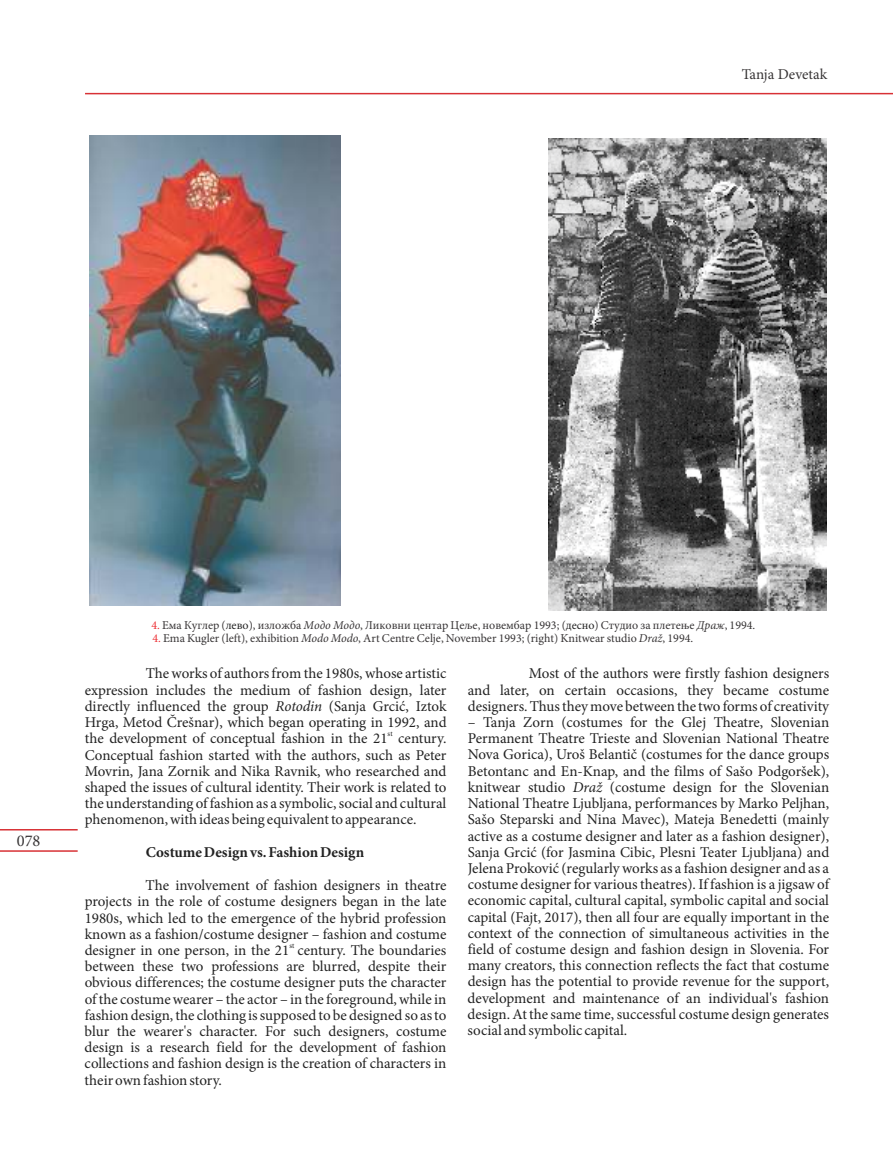
<style>
.page{position:relative;width:893px;height:1149px;background:#fff}
.page>*{position:absolute;margin:0;border:0;box-sizing:border-box;transform-origin:0 0}
.t1{font:16.5px "Minion Pro";color:#373435}
.t2{font:15px/16.2px "Minion Pro";color:#222;text-align:justify}
.t3{font:700 15px "Minion Pro";color:#222}
.t4{font:15px "Minion Pro";color:#373435}
.t5{font:12px "Minion Pro";color:#373435}
.t6{font:7.5px "Minion Pro";color:#222}
.s1{color:#ed3237}
.s2{color:#222}
.s3{font-style:italic}
</style>
<div class="page">
<hr style="left:0;top:828px;width:78px;height:2px;background:#d83135">
<hr style="left:0;top:850px;width:78px;height:1px;background:#d83135">
<hr style="left:85px;top:93px;width:808px;height:1px;background:#d83135">
<img style="left:548px;top:138px;width:279px;height:472px">
<img style="left:89px;top:136px;width:251px;height:469px">
<p class="t4" style="left:742px;top:68px;width:87px">Tanja Devetak</p>
<p class="t1" style="left:17px;top:833px;width:25px">078</p>
<p class="t5" style="left:151px;top:620px;width:605px"><span class="s1">4.</span> Ема Куглер (<span class="s2">лево</span>), изложба <span class="s3">Модо Модо</span>, Ликовни центар Цеље, новембар 1993; (<span class="s2">десно</span>) Студио за плетење <span class="s3">Драж</span>, 1994.</p>
<p class="t5" style="left:152px;top:633px;width:542px"><span class="s1">4.</span> Ema Kugler (left), exhibition <span class="s3">Modo Modo</span>, Art Centre Celje, November 1993; (right) Knitwear studio <span class="s3">Draž</span>, 1994.</p>
<p class="t2" style="left:85px;top:666px;width:363px;text-indent:61px">The works of authors from the 1980s, whose artistic expression includes the medium of fashion design, later directly influenced the group <span class="s3">Rotodin</span> (Sanja Grcić, Iztok Hrga, Metod Črešnar), which began operating in 1992, and</p>
<p class="t6" style="left:388px;top:730px;width:7px">st</p>
<p class="t2" style="left:85px;top:731px;width:363px">the development of conceptual fashion in the 21 century.<br>Conceptual fashion started with the authors, such as Peter Movrin, Jana Zornik and Nika Ravnik, who researched and shaped the issues of cultural identity. Their work is related to the understanding of fashion as a symbolic, social and cultural phenomenon, with ideas being equivalent to appearance.</p>
<p class="t3" style="left:146px;top:846px;width:220px">Costume Design vs. Fashion Design</p>
<p class="t2" style="left:85px;top:878px;width:363px;text-indent:61px">The involvement of fashion designers in theatre projects in the role of costume designers began in the late 1980s, which led to the emergence of the hybrid profession known as a fashion/costume designer – fashion and costume</p>
<p class="t6" style="left:289px;top:941px;width:7px">st</p>
<p class="t2" style="left:85px;top:943px;width:363px">designer in one person, in the 21 century. The boundaries between these two professions are blurred, despite their obvious differences; the costume designer puts the character of the costume wearer – the actor – in the foreground, while in fashion design, the clothing is supposed to be designed so as to blur the wearer's character. For such designers, costume design is a research field for the development of fashion collections and fashion design is the creation of characters in their own fashion story.</p>
<p class="t2" style="left:468px;top:666px;width:363px;text-indent:61px">Most of the authors were firstly fashion designers and later, on certain occasions, they became costume designers. Thus they move between the two forms of creativity</p>
<p class="t2" style="left:468px;top:715px;width:363px">– Tanja Zorn (costumes for the Glej Theatre, Slovenian Permanent Theatre Trieste and Slovenian National Theatre Nova Gorica), Uroš Belantič (costumes for the dance groups Betontanc and En-Knap, and the films of Sašo Podgoršek), knitwear studio <span class="s3">Draž</span> (costume design for the Slovenian National Theatre Ljubljana, performances by Marko Peljhan, Sašo Steparski and Nina Mavec), Mateja Benedetti (mainly active as a costume designer and later as a fashion designer), Sanja Grcić (for Jasmina Cibic, Plesni Teater Ljubljana) and Jelena Proković (regularly works as a fashion designer and as a costume designer for various theatres). If fashion is a jigsaw of economic capital, cultural capital, symbolic capital and social capital (Fajt, 2017), then all four are equally important in the context of the connection of simultaneous activities in the field of costume design and fashion design in Slovenia. For many creators, this connection reflects the fact that costume design has the potential to provide revenue for the support, development and maintenance of an individual's fashion design. At the same time, successful costume design generates social and symbolic capital.</p>
</div>
